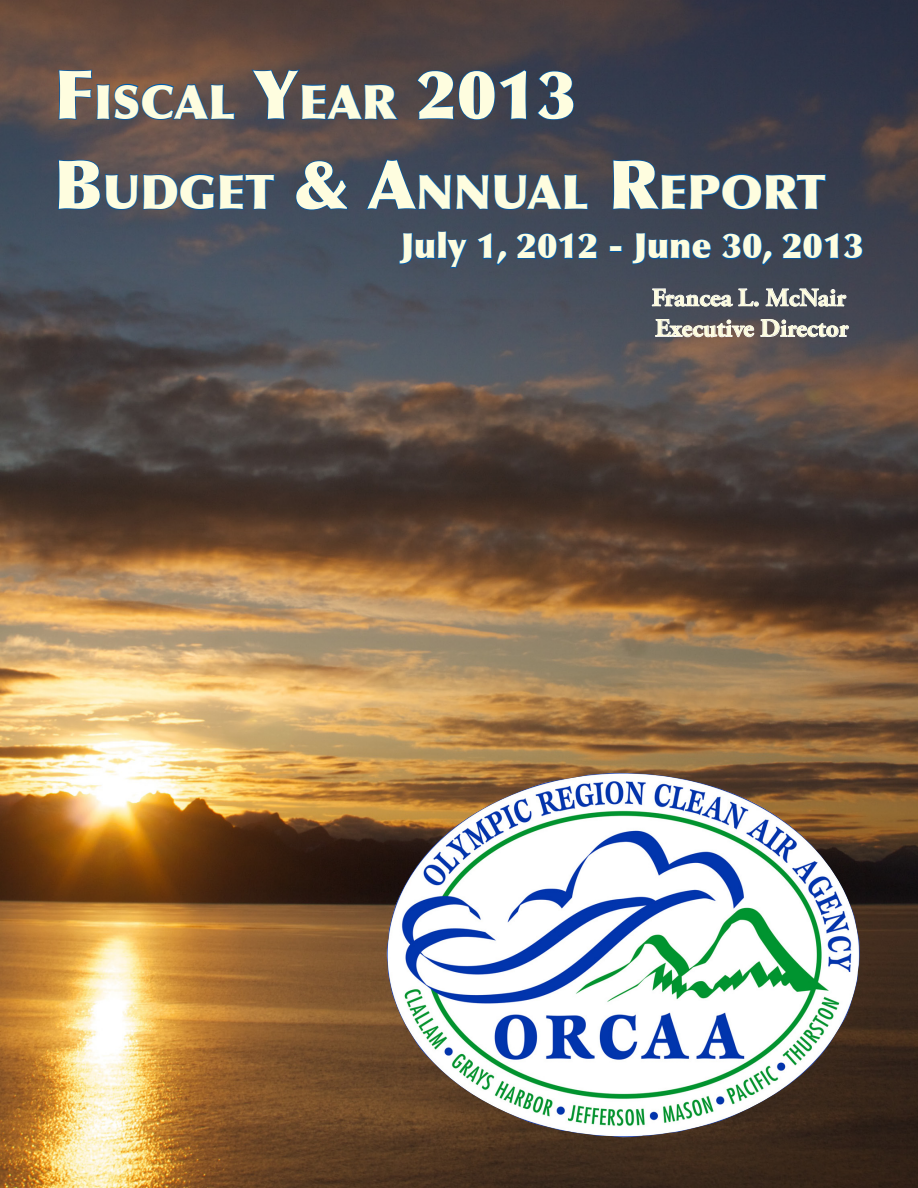
<style>
.page{position:relative;width:918px;height:1188px;background:#fff}
.page>*{position:absolute;margin:0;border:0;box-sizing:border-box;transform-origin:0 0}
.t1{font:900 47.25px "Optima";color:#fefddf}
.t2{font:900 34.5px "Optima";color:#fefddf}
.t3{font:700 25.5px "Adobe Garamond Pro";color:#fefddf}
.s1{font-size:67.5px}
</style>
<div class="page">
<img style="left:0;top:0;width:918px;height:1188px">
<svg style="left:57px;top:68px;width:532px;height:143px;background:#4c4d57"></svg>
<svg style="left:398px;top:230px;width:71px;height:39px;background:#38516c"></svg>
<svg style="left:476px;top:232px;width:32px;height:34px"></svg>
<svg style="left:515px;top:232px;width:83px;height:28px;background:#304f6f"></svg>
<svg style="left:609px;top:159px;width:255px;height:107px;background:#34455b"></svg>
<svg style="left:652px;top:288px;width:107px;height:19px;background:#737780"></svg>
<svg style="left:766px;top:273px;width:81px;height:34px;background:#5f646f"></svg>
<svg style="left:655px;top:319px;width:99px;height:19px;background:#898384"></svg>
<svg style="left:760px;top:319px;width:89px;height:18px;background:#7c7c82"></svg>
<img style="left:386px;top:773px;width:474px;height:365px">
<p class="t1" style="left:54px;top:73px;width:524px"><span class="s1">F</span>ISCAL <span class="s1">Y</span>EAR <span class="s1">2013</span></p>
<p class="t1" style="left:54px;top:163px;width:773px"><span class="s1">B</span>UDGET <span class="s1">&amp; A</span>NNUAL <span class="s1">R</span>EPORT</p>
<p class="t2" style="left:401px;top:225px;width:465px">July 1, 2012 ‑ June 30, 2013</p>
<p class="t3" style="left:652px;top:283px;width:196px">Francea L. McNair</p>
<p class="t3" style="left:655px;top:313px;width:195px">Executive Director</p>
</div>
